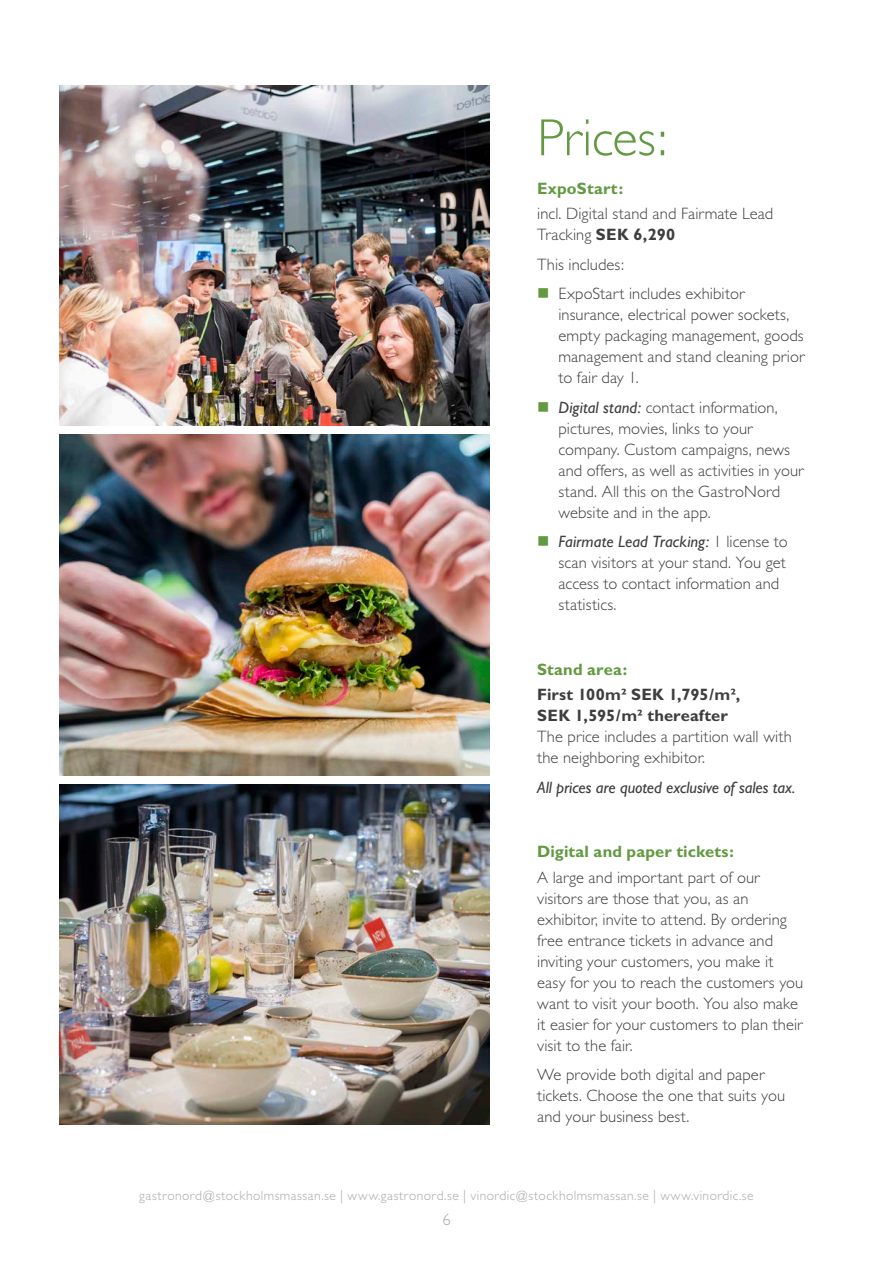
<style>
.page{position:relative;width:893px;height:1263px;background:#fff}
.page>*{position:absolute;margin:0;border:0;box-sizing:border-box;transform-origin:0 0}
.Rubbe_1{font:300 52.5px "Gill Sans";letter-spacing:-.005em;color:#629941}
.Bröd{font:300 16.5px/21px "Gill Sans";letter-spacing:.005em;color:#3e3e3f}
.Punktlista{font:300 16.5px/21px "Gill Sans";letter-spacing:.005em;color:#3e3e3f}
.Rubrik_3{font:700 16.5px "Gill Sans";letter-spacing:.01em;color:#629941}
.Bröd-2{font:italic 16.5px "Gill Sans";letter-spacing:-.005em;color:#3e3e3f}
.t1{font:300 16.5px "Gill Sans";color:#a8a9ad}
.t2{font:300 13.5px "Gill Sans";letter-spacing:.035em;color:#a8a9ad}
.s1{font-weight:700}
.s2{color:#629941}
.s3{font-weight:400;font-style:italic}
</style>
<div class="page">
<img style="left:60px;top:784px;width:429px;height:341px">
<img style="left:60px;top:85px;width:429px;height:340px">
<img style="left:60px;top:435px;width:429px;height:340px">
<p class="Rubbe_1" style="left:537px;top:108px;width:131px">Prices:</p>
<p class="Rubrik_3" style="left:537px;top:178px;width:88px">ExpoStart:</p>
<p class="Bröd" style="left:537px;top:203px;width:238px">incl. Digital stand and Fairmate Lead<br>Tracking <span class="s1">SEK 6,290</span></p>
<p class="Bröd" style="left:537px;top:254px;width:88px">This includes:</p>
<p class="Punktlista" style="left:558px;top:283px;width:248px;text-indent:-21px"><span class="s2">■</span> ExpoStart includes exhibitor insurance, electrical power sockets, empty packaging management, goods management and stand cleaning prior to fair day 1.</p>
<p class="Punktlista" style="left:558px;top:397px;width:247px;text-indent:-21px"><span class="s2">■</span> <span class="s3">Digital stand:</span> contact information, pictures, movies, links to your company. Custom campaigns, news and offers, as well as activities in your stand. All this on the GastroNord website and in the app.</p>
<p class="Punktlista" style="left:558px;top:531px;width:231px;text-indent:-21px"><span class="s2">■</span> <span class="s3">Fairmate Lead Tracking:</span> 1 license to scan visitors at your stand. You get access to contact information and statistics.</p>
<p class="Rubrik_3" style="left:537px;top:660px;width:92px">Stand area:</p>
<p class="Bröd" style="left:537px;top:684px;width:256px"><span class="s1">First 100m² SEK 1,795/m²,<br>SEK 1,595/m² thereafter<br></span>The price includes a partition wall with the neighboring exhibitor.</p>
<p class="Bröd-2" style="left:537px;top:778px;width:260px">All prices are quoted exclusive of sales tax.</p>
<p class="Rubrik_3" style="left:537px;top:842px;width:198px">Digital and paper tickets:</p>
<p class="Bröd" style="left:537px;top:867px;width:267px">A large and important part of our visitors are those that you, as an exhibitor, invite to attend. By ordering free entrance tickets in advance and inviting your customers, you make it easy for you to reach the customers you want to visit your booth. You also make it easier for your customers to plan their visit to the fair.</p>
<p class="Bröd" style="left:537px;top:1064px;width:249px">We provide both digital and paper tickets. Choose the one that suits you and your business best.</p>
<p class="t2" style="left:139px;top:1188px;width:616px">gastronord@stockholmsmassan.se | www.gastronord.se | vinordic@stockholmsmassan.se | www.vinordic.se</p>
<p class="t1" style="left:442px;top:1210px;width:10px">6</p>
</div>
